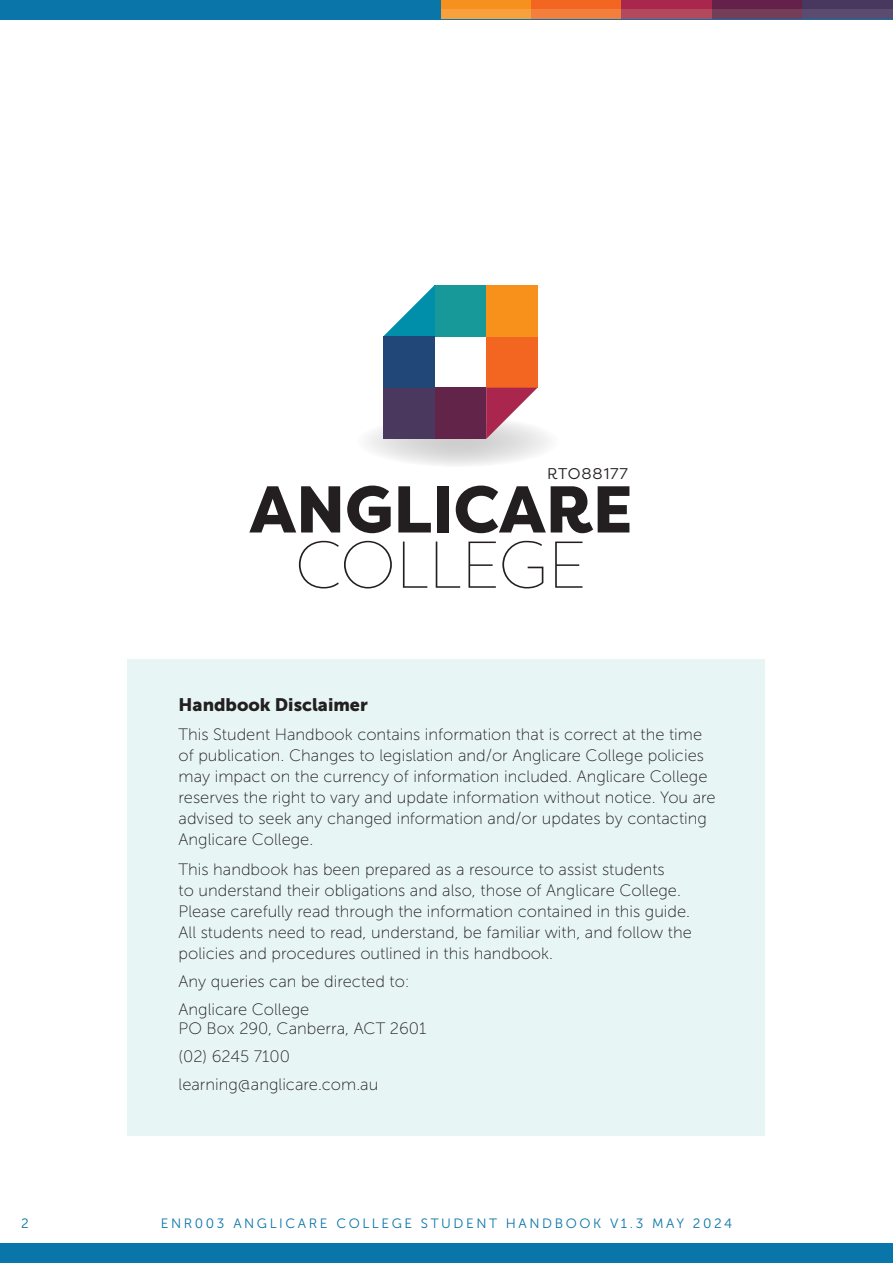
<style>
.page{position:relative;width:893px;height:1263px;background:#fff}
.page>*{position:absolute;margin:0;border:0;box-sizing:border-box;transform-origin:0 0}
.t1{font:800 66px/55.2px "Filson Pro";color:#231f20;text-align:center}
.P1{font:18px "Museo Sans 900";color:#231f20}
.P1-2{font:16.5px/21px "Museo Sans 100";color:#231f20}
.t2{font:15.45px "Filson Pro";letter-spacing:.06em;color:#231f20}
.t3{font:13.5px "Museo Sans 300";letter-spacing:.19em;color:#0975a8}
.s1{font-weight:100}
</style>
<div class="page">
<div style="left:0;top:1244px;width:893px;height:19px;background:#0975a8"></div>
<div style="left:0;top:0;width:893px;height:19px;background:#0975a8"></div>
<div style="left:441px;top:0;width:90px;height:10px;background:#f6911e"></div>
<div style="left:531px;top:0;width:91px;height:10px;background:#f36621"></div>
<div style="left:622px;top:0;width:90px;height:10px;background:#a9264d"></div>
<div style="left:712px;top:0;width:90px;height:10px;background:#64224a"></div>
<div style="left:802px;top:0;width:91px;height:10px;background:#48375f"></div>
<div style="left:441px;top:10px;width:90px;height:9px;background:#f8a03e"></div>
<div style="left:531px;top:10px;width:91px;height:9px;background:#f47e3b"></div>
<div style="left:622px;top:10px;width:90px;height:9px;background:#b2495d"></div>
<div style="left:712px;top:10px;width:90px;height:9px;background:#743d58"></div>
<div style="left:802px;top:10px;width:91px;height:9px;background:#5b4b6f"></div>
<svg style="left:356px;top:416px;width:204px;height:51px"></svg>
<div style="left:486px;top:336px;width:51px;height:52px;background:#f26621"></div>
<svg style="left:486px;top:388px;width:51px;height:51px"></svg>
<div style="left:435px;top:388px;width:51px;height:51px;background:#63244a"></div>
<div style="left:383px;top:388px;width:52px;height:51px;background:#4a385e"></div>
<div style="left:435px;top:285px;width:51px;height:51px;background:#179999"></div>
<svg style="left:383px;top:285px;width:52px;height:51px"></svg>
<div style="left:383px;top:336px;width:52px;height:52px;background:#214778"></div>
<div style="left:486px;top:285px;width:51px;height:51px;background:#f7911c"></div>
<div style="left:128px;top:659px;width:637px;height:476px;background:#e8f5f5"></div>
<p class="t2" style="left:547px;top:463px;width:82px">RTO88177</p>
<p class="t1" style="left:249px;top:483px;width:385px">ANGLICARE<br><span class="s1">COLLEGE</span></p>
<p class="P1" style="left:179px;top:694px;width:191px">Handbook Disclaimer</p>
<p class="P1-2" style="left:179px;top:724px;width:539px">This Student Handbook contains information that is correct at the time of publication. Changes to legislation and/or Anglicare College policies may impact on the currency of information included. Anglicare College reserves the right to vary and update information without notice. You are advised to seek any changed information and/or updates by contacting Anglicare College.</p>
<p class="P1-2" style="left:179px;top:859px;width:515px">This handbook has been prepared as a resource to assist students<br>to understand their obligations and also, those of Anglicare College.<br>Please carefully read through the information contained in this guide.<br>All students need to read, understand, be familiar with, and follow the policies and procedures outlined in this handbook.</p>
<p class="P1-2" style="left:179px;top:971px;width:233px">Any queries can be directed to:</p>
<p class="P1-2" style="left:179px;top:1000px;width:249px;line-height:19.5px">Anglicare College<br>PO Box 290, Canberra, ACT 2601</p>
<p class="P1-2" style="left:179px;top:1046px;width:113px">(02) 6245 7100</p>
<p class="P1-2" style="left:179px;top:1074px;width:201px">learning@anglicare.com.au</p>
<p class="t3" style="left:21px;top:1216px;width:9px">2</p>
<p class="t3" style="left:161px;top:1216px;width:573px">ENR003 ANGLICARE COLLEGE STUDENT HANDBOOK V1.3 MAY 2024</p>
</div>
